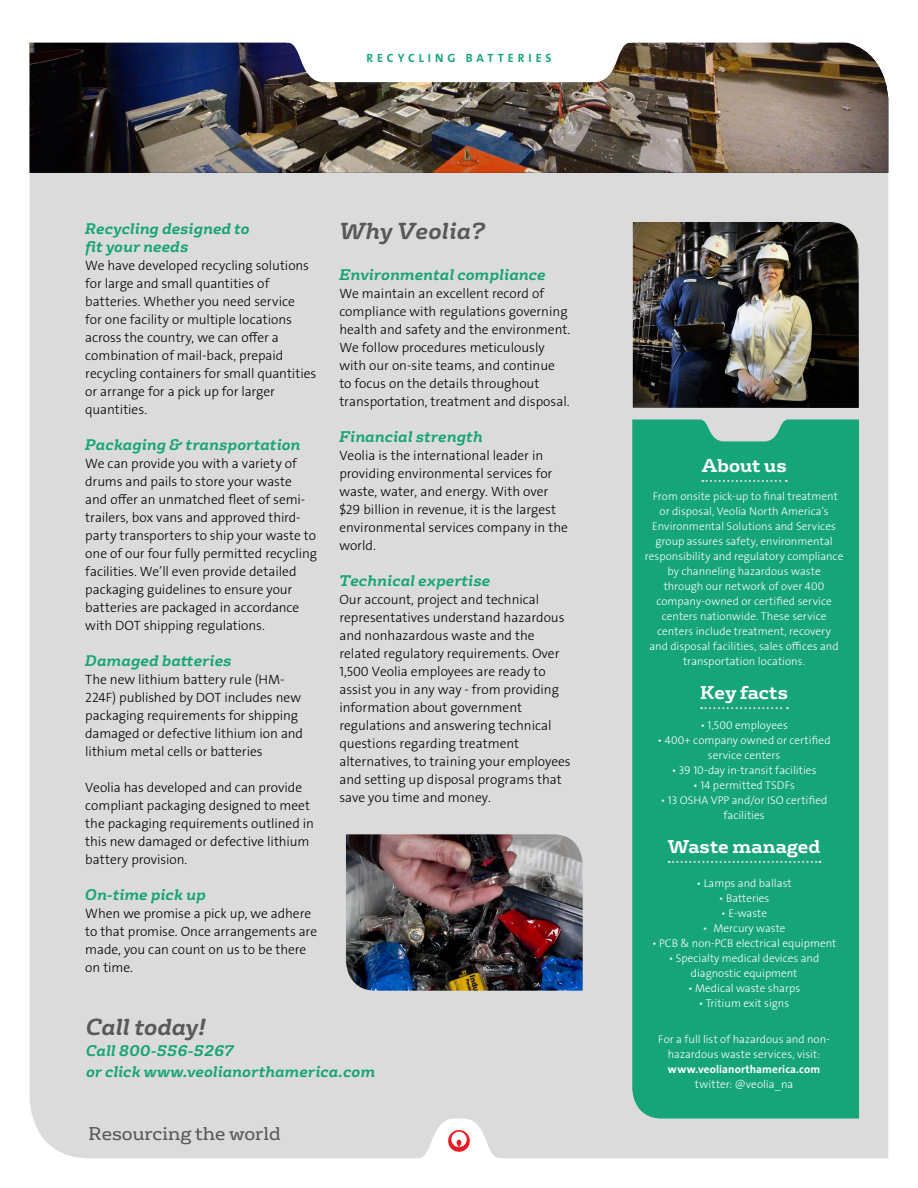
<style>
.page{position:relative;width:918px;height:1188px;background:#fff}
.page>*{position:absolute;margin:0;border:0;box-sizing:border-box;transform-origin:0 0}
.t1{font:italic 700 22.5px "FS Rufus";color:#58595b}
.t2{font:700 18px "FS Rufus";color:#fff}
.t3{font:18px "FS Rufus";color:#58595b}
.t4{font:italic 700 15px/21px "FS Rufus";color:#16a578}
.t5{font:13.5px/18px "The Sans Veolia W3 Lig";color:#000}
.t6{font:12px "The Sans Veolia W7 Bld";letter-spacing:.325em;color:#16a578}
.t7{font:11.25px/15px "The Sans Veolia W3 Lig";color:#fff;text-align:center}
.t8{font:11.25px "The Sans Veolia W7 Bld";letter-spacing:.01em;color:#fff}
</style>
<div class="page">
<div style="left:30px;top:173px;width:858px;height:985px;background:#dcdbdb"></div>
<img style="left:30px;top:43px;width:858px;height:130px">
<svg style="left:417px;top:1119px;width:84px;height:39px"></svg>
<svg style="left:286px;top:43px;width:346px;height:39px"></svg>
<div style="left:632px;top:441px;width:227px;height:678px;background:#16a578"></div>
<svg style="left:702px;top:480px;width:85px;height:2px"></svg>
<svg style="left:701px;top:707px;width:87px;height:2px"></svg>
<svg style="left:669px;top:861px;width:152px;height:2px"></svg>
<img style="left:602px;top:222px;width:285px;height:219px">
<img style="left:346px;top:834px;width:237px;height:157px">
<p class="t6" style="left:366px;top:50px;width:187px">RECYCLING BATTERIES</p>
<p class="t4" style="left:85px;top:218px;width:166px;line-height:18px">Recycling designed to fit your needs</p>
<p class="t5" style="left:85px;top:256px;width:233px">We have developed recycling solutions for large and small quantities of batteries. Whether you need service<br>for one facility or multiple locations across the country, we can offer a combination of mail-back, prepaid recycling containers for small quantities or arrange for a pick up for larger quantities.</p>
<p class="t4" style="left:85px;top:433px;width:217px">Packaging &amp; transportation</p>
<p class="t5" style="left:85px;top:454px;width:233px">We can provide you with a variety of drums and pails to store your waste and offer an unmatched fleet of semi&shy;trailers, box vans and approved third&shy;party transporters to ship your waste to one of our four fully permitted recycling facilities. We’ll even provide detailed packaging guidelines to ensure your batteries are packaged in accordance with DOT shipping regulations.</p>
<p class="t4" style="left:85px;top:649px;width:148px">Damaged batteries</p>
<p class="t5" style="left:85px;top:670px;width:219px">The new lithium battery rule (HM-224F) published by DOT includes new packaging requirements for shipping damaged or defective lithium ion and lithium metal cells or batteries</p>
<p class="t5" style="left:85px;top:778px;width:230px">Veolia has developed and can provide compliant packaging designed to meet the packaging requirements outlined in this new damaged or defective lithium battery provision.</p>
<p class="t4" style="left:85px;top:883px;width:122px">On-time pick up</p>
<p class="t5" style="left:85px;top:904px;width:233px">When we promise a pick up, we adhere to that promise. Once arrangements are made, you can count on us to be there on time.</p>
<h1 class="t1" style="left:339px;top:212px;width:148px">Why Veolia?</h1>
<p class="t4" style="left:339px;top:263px;width:208px">Environmental compliance</p>
<p class="t5" style="left:339px;top:284px;width:233px">We maintain an excellent record of compliance with regulations governing health and safety and the environment.<br>We follow procedures meticulously with our on-site teams, and continue to focus on the details throughout transportation, treatment and disposal.</p>
<p class="t4" style="left:339px;top:425px;width:145px">Financial strength</p>
<p class="t5" style="left:339px;top:446px;width:230px">Veolia is the international leader in providing environmental services for waste, water, and energy. With over $29 billion in revenue, it is the largest environmental services company in the world.</p>
<p class="t4" style="left:339px;top:569px;width:153px">Technical expertise</p>
<p class="t5" style="left:339px;top:590px;width:233px">Our account, project and technical representatives understand hazardous and nonhazardous waste and the related regulatory requirements. Over 1,500 Veolia employees are ready to assist you in any way - from providing information about government regulations and answering technical questions regarding treatment alternatives, to training your employees and setting up disposal programs that save you time and money.</p>
<h1 class="t1" style="left:86px;top:1008px;width:123px">Call today!</h1>
<p class="t4" style="left:86px;top:1039px;width:290px">Call 800-556-5267<br>or click www.veolianorthamerica.com</p>
<h2 class="t3" style="left:89px;top:1119px;width:194px">Resourcing the world</h2>
<h2 class="t2" style="left:701px;top:450px;width:87px">About us</h2>
<p class="t7" style="left:645px;top:489px;width:200px">From onsite pick-up to final treatment<br>or disposal, Veolia North America’s Environmental Solutions and Services group assures safety, environmental responsibility and regulatory compliance by channeling hazardous waste<br>through our network of over 400 company-owned or certified service centers nationwide. These service centers include treatment, recovery<br>and disposal facilities, sales offices and transportation locations.</p>
<h2 class="t2" style="left:700px;top:677px;width:90px">Key facts</h2>
<p class="t7" style="left:700px;top:718px;width:89px">• 1,500 employees</p>
<p class="t7" style="left:658px;top:733px;width:174px">• 400+ company owned or certified service centers</p>
<p class="t7" style="left:672px;top:763px;width:146px">• 39 10-day in-transit facilities</p>
<p class="t7" style="left:693px;top:778px;width:103px">• 14 permitted TSDFs</p>
<p class="t7" style="left:661px;top:793px;width:168px">• 13 OSHA VPP and/or ISO certified facilities</p>
<h2 class="t2" style="left:668px;top:831px;width:154px">Waste managed</h2>
<p class="t7" style="left:697px;top:876px;width:97px">• Lamps and ballast</p>
<p class="t7" style="left:719px;top:891px;width:52px">• Batteries</p>
<p class="t7" style="left:721px;top:906px;width:47px">• E-waste</p>
<p class="t7" style="left:703px;top:921px;width:84px">• Mercury waste</p>
<p class="t7" style="left:652px;top:936px;width:186px">• PCB &amp; non-PCB electrical equipment</p>
<p class="t7" style="left:669px;top:951px;width:152px">• Specialty medical devices and diagnostic equipment</p>
<p class="t7" style="left:688px;top:981px;width:114px">• Medical waste sharps</p>
<p class="t7" style="left:699px;top:996px;width:92px">• Tritium exit signs</p>
<p class="t7" style="left:658px;top:1032px;width:173px">For a full list of hazardous and non&shy;hazardous waste services, visit:</p>
<p class="t8" style="left:668px;top:1062px;width:154px">www.veolianorthamerica.com</p>
<p class="t7" style="left:695px;top:1077px;width:100px">twitter: @veolia_na</p>
</div>
